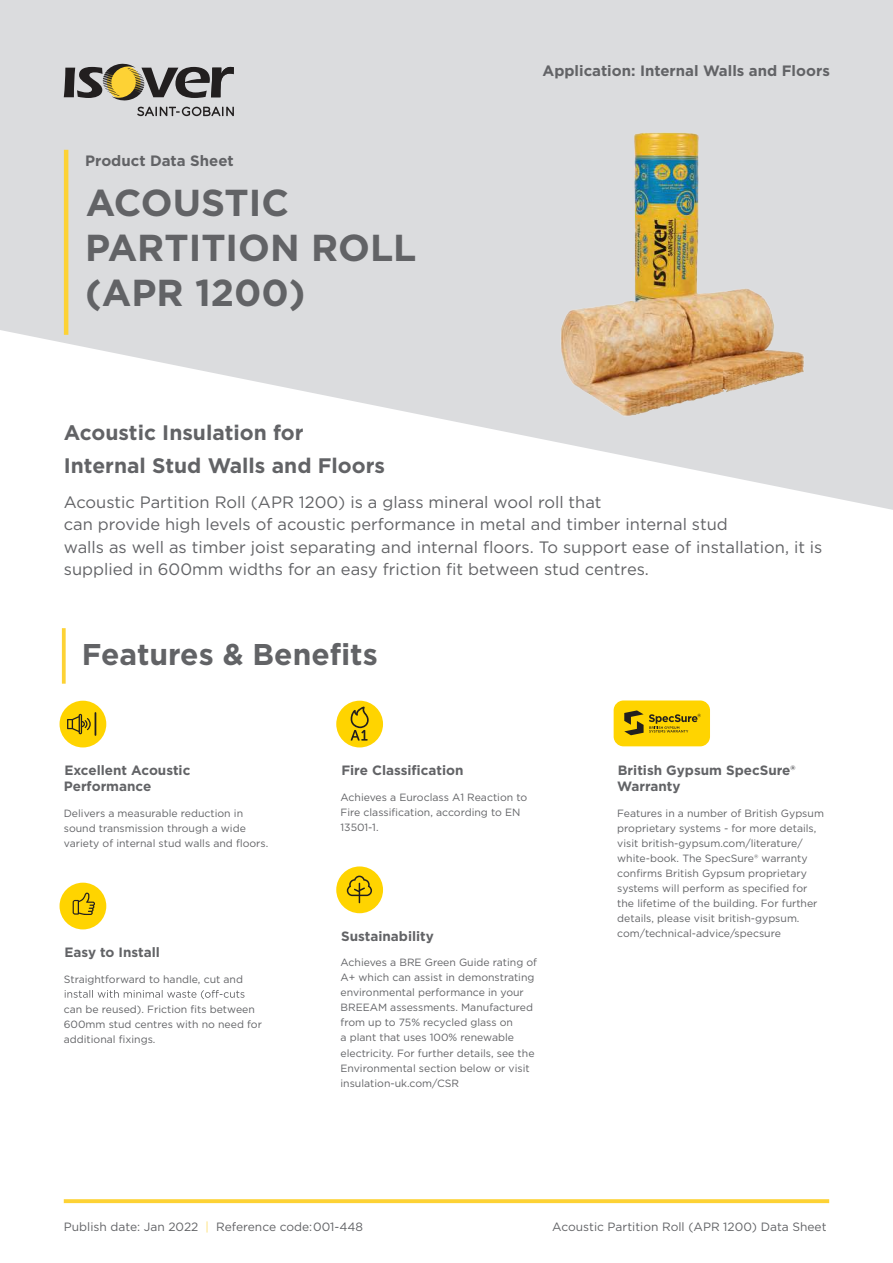
<style>
.page{position:relative;width:893px;height:1263px;background:#fff}
.page>*{position:absolute;margin:0;border:0;box-sizing:border-box;transform-origin:0 0}
.t1{font:700 37.5px/45px "Gotham";color:#626366}
.t2{font:700 30px "Gotham";color:#626366}
.t3{font:700 21px/33px "Gotham";color:#626366}
.t4{font:16.5px/22.5px "Gotham";color:#626366}
.t5{font:700 15px "Gotham";color:#626366}
.t6{font:700 13.5px/16.2px "Gotham";color:#626366}
.t7{font:12px "Gotham";color:#626366}
.t8{font:10.5px/15px "Gotham";color:#626366}
.s1{font-weight:300;color:#fdd235}
</style>
<div class="page">
<svg style="left:0;top:0;width:893px;height:510px;fill:#dbdcde"></svg>
<svg style="left:64px;top:63px;width:170px;height:38px;background:#938e7f"></svg>
<svg style="left:137px;top:107px;width:97px;height:9px"></svg>
<svg style="left:64px;top:1199px;width:765px;height:4px;background:#fdd43f"></svg>
<img style="left:539px;top:129px;width:288px;height:288px">
<hr style="left:64px;top:150px;width:4px;height:185px;background:#fdd235">
<svg style="left:62px;top:628px;width:4px;height:56px"></svg>
<div style="left:60px;top:701px;width:46px;height:46px;background:#ffd400;border-radius:50%"></div>
<svg style="left:67px;top:712px;width:29px;height:24px"></svg>
<div style="left:60px;top:883px;width:46px;height:46px;background:#ffd400;border-radius:50%"></div>
<svg style="left:73px;top:892px;width:22px;height:23px"></svg>
<svg style="left:65px;top:990px;width:179px;height:9px"></svg>
<div style="left:336px;top:701px;width:47px;height:46px;background:#ffd400;border-radius:50%"></div>
<svg style="left:351px;top:706px;width:18px;height:35px"></svg>
<div style="left:336px;top:866px;width:47px;height:47px;background:#ffd400;border-radius:50%"></div>
<svg style="left:347px;top:876px;width:25px;height:27px"></svg>
<div style="left:614px;top:700px;width:96px;height:46px;background:#ffd400;border-radius:10px"></div>
<svg style="left:624px;top:710px;width:77px;height:25px"></svg>
<h3 class="t5" style="left:85px;top:154px;width:150px">Product Data Sheet</h3>
<h1 class="t1" style="left:85px;top:182px;width:333px">ACOUSTIC<br>PARTITION ROLL (APR 1200)</h1>
<h3 class="t5" style="left:542px;top:64px;width:289px">Application: Internal Walls and Floors</h3>
<h3 class="t3" style="left:64px;top:417px;width:323px">Acoustic Insulation for<br>Internal Stud Walls and Floors</h3>
<p class="t4" style="left:64px;top:492px;width:760px">Acoustic Partition Roll (APR 1200) is a glass mineral wool roll that<br>can provide high levels of acoustic performance in metal and timber internal stud<br>walls as well as timber joist separating and internal floors. To support ease of installation, it is supplied in 600mm widths for an easy friction fit between stud centres.</p>
<h2 class="t2" style="left:82px;top:641px;width:298px">Features &amp; Benefits</h2>
<p class="t6" style="left:64px;top:763px;width:128px">Excellent Acoustic<br>Performance</p>
<p class="t8" style="left:64px;top:806px;width:206px">Delivers a measurable reduction in sound transmission through a wide variety of internal stud walls and floors.</p>
<p class="t6" style="left:64px;top:945px;width:97px">Easy to Install</p>
<p class="t8" style="left:64px;top:972px;width:181px">Straightforward to handle, cut and</p>
<p class="t8" style="left:64px;top:1002px;width:200px">can be reused). Friction fits between<br>600mm stud centres with no need for additional fixings.</p>
<p class="t6" style="left:341px;top:763px;width:124px">Fire Classification</p>
<p class="t8" style="left:340px;top:790px;width:188px">Achieves a Euroclass A1 Reaction to<br>Fire classification, according to EN<br>13501-1.</p>
<p class="t6" style="left:341px;top:929px;width:94px">Sustainability</p>
<p class="t8" style="left:340px;top:956px;width:198px">Achieves a BRE Green Guide rating of A+ which can assist in demonstrating environmental performance in your BREEAM assessments. Manufactured from up to 75% recycled glass on<br>a plant that uses 100% renewable electricity. For further details, see the Environmental section below or visit insulation-uk.com/CSR</p>
<p class="t6" style="left:617px;top:763px;width:180px">British Gypsum SpecSure®<br>Warranty</p>
<p class="t8" style="left:617px;top:806px;width:208px">Features in a number of British Gypsum proprietary systems - for more details, visit british-gypsum.com/literature/ white-book. The SpecSure® warranty confirms British Gypsum proprietary systems will perform as specified for the lifetime of the building. For further details, please visit british-gypsum. com/technical-advice/specsure</p>
<p class="t7" style="left:64px;top:1221px;width:301px">Publish date: Jan 2022 <span class="s1">|</span> Reference code:001-448</p>
<p class="t7" style="left:552px;top:1221px;width:276px">Acoustic Partition Roll (APR 1200) Data Sheet</p>
</div>
